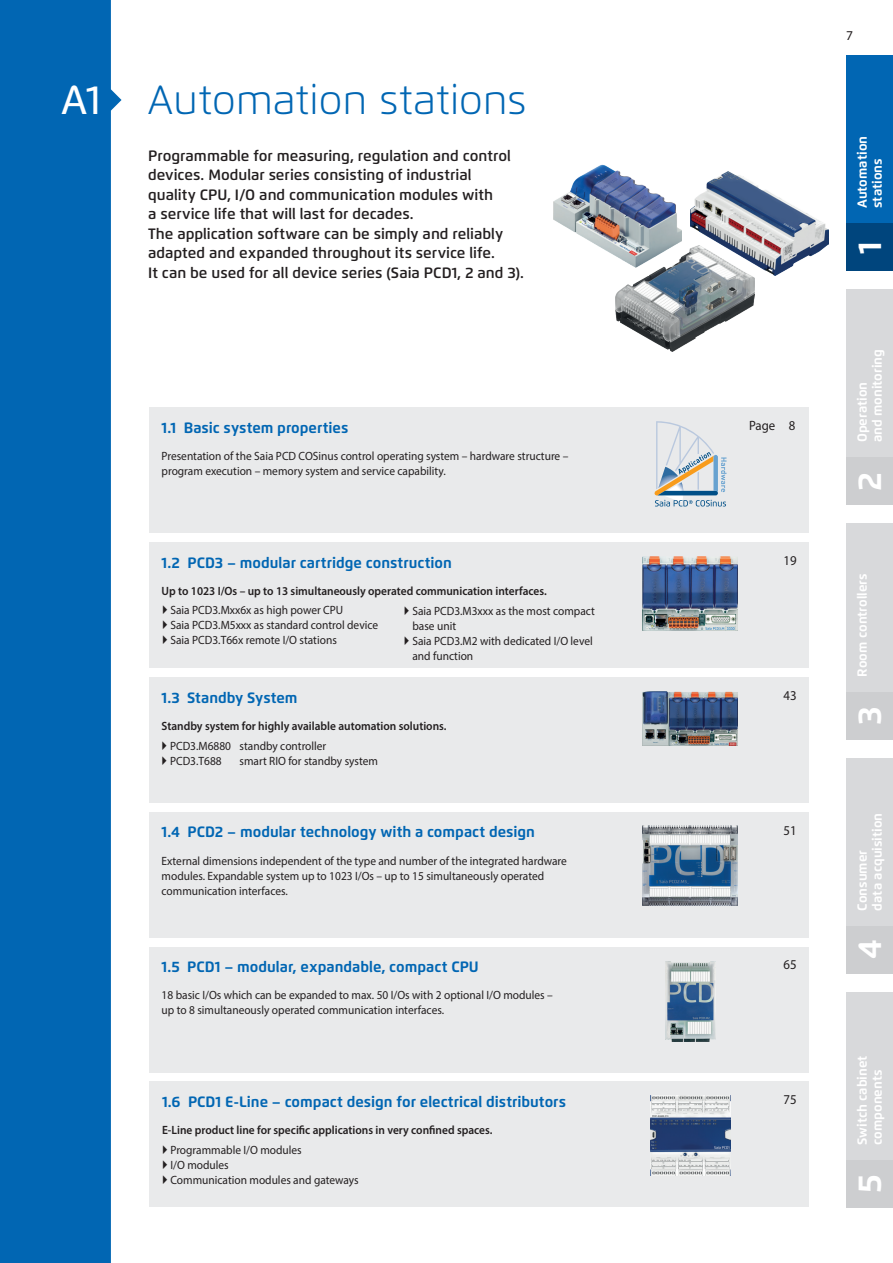
<style>
.page{position:relative;width:893px;height:1263px;background:#fff}
.page>*{position:absolute;margin:0;border:0;box-sizing:border-box;transform-origin:0 0}
.t1{font:300 40.5px "Flexo";color:#0166b3}
.t2{font:500 40.5px "Flexo";color:#fff}
.t3{font:700 33px "Flexo";color:#fff}
.t4{font:600 15px/19.5px "Flexo";color:#231f20}
.t5{font:700 15px "Flexo";color:#0166b3}
.t6{font:13.5px "Myriad Pro";color:#231f20;scale:.95 1}
.t7{font:13.5px "Myriad Pro";color:#231f20}
.t8{font:700 13.2px/15px "Flexo";color:#fff}
.t9{font:12px/15px "Myriad Pro";color:#231f20;scale:.95 1}
.t10{font:600 12px "Myriad Pro";color:#231f20;scale:.95 1}
</style>
<div class="page">
<div style="left:846px;top:55px;width:47px;height:216px;background:#0166b3"></div>
<div style="left:846px;top:223px;width:47px;height:48px;background:#00457d"></div>
<div style="left:846px;top:289px;width:47px;height:216px;background:#d8d9db"></div>
<div style="left:846px;top:458px;width:47px;height:47px;background:#cdced0"></div>
<div style="left:846px;top:524px;width:47px;height:215px;background:#d8d9db"></div>
<div style="left:846px;top:692px;width:47px;height:47px;background:#cdced0"></div>
<div style="left:846px;top:758px;width:47px;height:215px;background:#d8d9db"></div>
<div style="left:846px;top:926px;width:47px;height:47px;background:#cdced0"></div>
<div style="left:846px;top:992px;width:47px;height:216px;background:#d8d9db"></div>
<div style="left:846px;top:1160px;width:47px;height:48px;background:#cdced0"></div>
<svg style="left:0;top:0;width:122px;height:1263px;fill:#0166b3"></svg>
<div style="left:149px;top:407px;width:659px;height:126px;background:#e9eaeb"></div>
<div style="left:149px;top:542px;width:659px;height:126px;background:#e9eaeb"></div>
<div style="left:149px;top:677px;width:659px;height:126px;background:#e9eaeb"></div>
<div style="left:149px;top:812px;width:659px;height:125px;background:#e9eaeb"></div>
<div style="left:149px;top:947px;width:659px;height:125px;background:#e9eaeb"></div>
<div style="left:149px;top:1081px;width:659px;height:126px;background:#e9eaeb"></div>
<svg style="left:654px;top:421px;width:72px;height:85px"></svg>
<img style="left:643px;top:556px;width:95px;height:74px">
<img style="left:643px;top:691px;width:95px;height:54px">
<img style="left:643px;top:826px;width:95px;height:79px">
<img style="left:665px;top:962px;width:50px;height:79px">
<img style="left:650px;top:1096px;width:80px;height:79px">
<img style="left:690px;top:171px;width:139px;height:105px">
<img style="left:616px;top:245px;width:139px;height:106px">
<img style="left:553px;top:164px;width:129px;height:104px">
<h1 class="t2" style="left:61px;top:75px;width:41px">A1</h1>
<h1 class="t1" style="left:147px;top:75px;width:381px">Automation stations</h1>
<p class="t4" style="left:148px;top:146px;width:377px">Programmable for measuring, regulation and control devices. Modular series consisting of industrial<br>quality CPU, I/O and communication modules with<br>a service life that will last for decades.<br>The application software can be simply and reliably adapted and expanded throughout its service life.<br>It can be used for all device series (Saia PCD1, 2 and 3).</p>
<p class="t5" style="left:162px;top:419px;width:188px">1.1 Basic system properties</p>
<p class="t9" style="left:162px;top:448px;width:430px">Presentation of the Saia PCD COSinus control operating system – hardware structure – program execution – memory system and service capability.</p>
<p class="t5" style="left:162px;top:553px;width:292px">1.2 PCD3 – modular cartridge construction</p>
<p class="t9" style="left:170px;top:603px;width:220px">Saia PCD3.Mxx6x as high power CPU<br>Saia PCD3.M5xxx as standard control device<br>Saia PCD3.T66x remote I/O stations</p>
<p class="t9" style="left:412px;top:603px;width:194px">Saia PCD3.M3xxx as the most compact base unit<br>Saia PCD3.M2 with dedicated I/O level and function</p>
<p class="t10" style="left:162px;top:583px;width:407px">Up to 1023 I/Os – up to 13 simultaneously operated communication interfaces.</p>
<p class="t5" style="left:162px;top:689px;width:138px">1.3 Standby System</p>
<p class="t9" style="left:170px;top:738px;width:166px">PCD3.M6880 standby controller<br>PCD3.T688</p>
<p class="t10" style="left:162px;top:719px;width:301px">Standby system for highly available automation solutions.</p>
<p class="t9" style="left:240px;top:753px;width:147px">smart RIO for standby system</p>
<p class="t5" style="left:162px;top:823px;width:375px">1.4 PCD2 – modular technology with a compact design</p>
<p class="t9" style="left:162px;top:853px;width:428px">External dimensions independent of the type and number of the integrated hardware modules. Expandable system up to 1023 I/Os – up to 15 simultaneously operated communication interfaces.</p>
<p class="t5" style="left:162px;top:958px;width:319px">1.5 PCD1 – modular, expandable, compact CPU</p>
<p class="t9" style="left:162px;top:988px;width:413px">18 basic I/Os which can be expanded to max. 50 I/Os with 2 optional I/O modules – up to 8 simultaneously operated communication interfaces.</p>
<p class="t5" style="left:162px;top:1093px;width:405px">1.6 PCD1 E-Line – compact design for electrical distributors</p>
<p class="t9" style="left:170px;top:1142px;width:200px">Programmable I/O modules<br>I/O modules<br>Communication modules and gateways</p>
<p class="t10" style="left:162px;top:1123px;width:349px">E-Line product line for specific applications in very confined spaces.</p>
<p class="t6" style="left:749px;top:417px;width:50px">Page 8</p>
<p class="t6" style="left:783px;top:552px;width:15px">19</p>
<p class="t6" style="left:783px;top:687px;width:15px">43</p>
<p class="t6" style="left:783px;top:822px;width:15px">51</p>
<p class="t6" style="left:783px;top:957px;width:15px">65</p>
<p class="t6" style="left:783px;top:1091px;width:15px">75</p>
<p class="t7" style="left:846px;top:27px;width:8px">7</p>
<p class="t8" style="left:855px;top:208px;width:74px;rotate:-90deg">Automation stations</p>
<h2 class="t3" style="left:850px;top:254px;width:14px;rotate:-90deg">1</h2>
<p class="t8" style="left:855px;top:442px;width:95px;rotate:-90deg">Operation<br>and monitoring</p>
<h2 class="t3" style="left:850px;top:491px;width:20px;rotate:-90deg">2</h2>
<p class="t8" style="left:855px;top:676px;width:105px;rotate:-90deg">Room controllers</p>
<h2 class="t3" style="left:850px;top:725px;width:20px;rotate:-90deg">3</h2>
<p class="t8" style="left:855px;top:911px;width:99px;rotate:-90deg">Consumer<br>data acquisition</p>
<h2 class="t3" style="left:850px;top:959px;width:21px;rotate:-90deg">4</h2>
<p class="t8" style="left:855px;top:1145px;width:91px;rotate:-90deg">Switch cabinet components</p>
<h2 class="t3" style="left:850px;top:1193px;width:20px;rotate:-90deg">5</h2>
</div>
